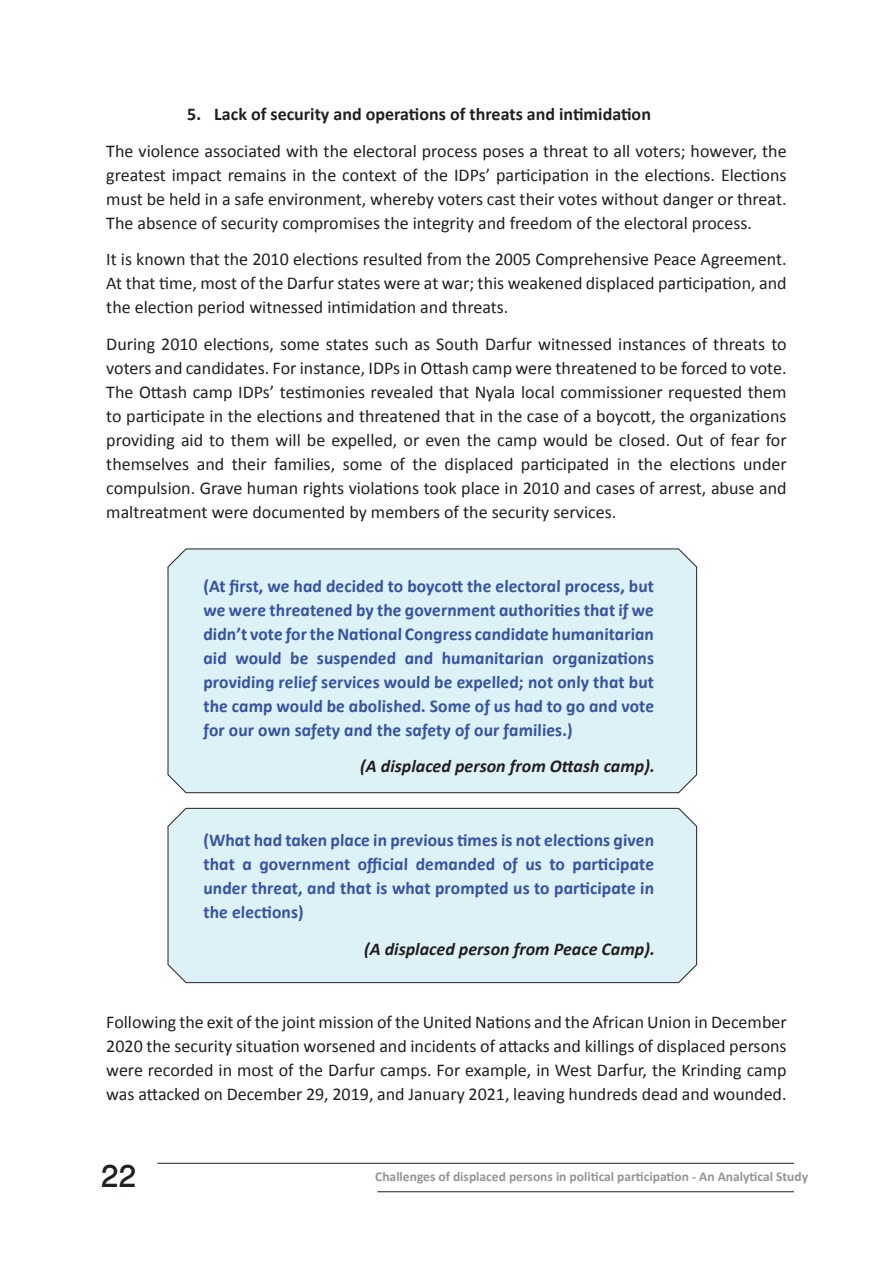
<style>
.page{position:relative;width:893px;height:1263px;background:#fff}
.page>*{position:absolute;margin:0;border:0;box-sizing:border-box;transform-origin:0 0}
.t1{font:500 43.5px "Win Soft Pro";color:#231f20}
.t2{font:18px/24px "Calibri";color:#231f20;text-align:justify}
.t3{font:italic 700 18px/24px "Calibri";letter-spacing:-.005em;color:#3853a3;text-align:justify}
.t4{font:italic 700 18px "Calibri";color:#231f20}
.t5{font:700 18px "Calibri";color:#231f20}
.t6{font:700 13.5px "Calibri";color:#939598}
</style>
<div class="page">
<hr style="left:157px;top:1163px;width:637px;height:1px;background:#231f20">
<hr style="left:377px;top:1191px;width:417px;height:1px;background:#231f20">
<div style="left:167px;top:548px;width:530px;height:245px;background:#ddf2f7"></div>
<div style="left:167px;top:807px;width:530px;height:176px;background:#ddf2f7"></div>
<p class="t5" style="left:187px;top:102px;width:465px">5. Lack of security and operations of threats and intimidation</p>
<p class="t2" style="left:106px;top:139px;width:682px">The violence associated with the electoral process poses a threat to all voters; however, the greatest impact remains in the context of the IDPs’ participation in the elections. Elections must be held in a safe environment, whereby voters cast their votes without danger or threat.<br>The absence of security compromises the integrity and freedom of the electoral process.</p>
<p class="t2" style="left:106px;top:247px;width:682px">It is known that the 2010 elections resulted from the 2005 Comprehensive Peace Agreement.<br>At that time, most of the Darfur states were at war; this weakened displaced participation, and the election period witnessed intimidation and threats.</p>
<p class="t2" style="left:106px;top:332px;width:682px">During 2010 elections, some states such as South Darfur witnessed instances of threats to voters and candidates. For instance, IDPs in Ottash camp were threatened to be forced to vote.<br>The Ottash camp IDPs’ testimonies revealed that Nyala local commissioner requested them to participate in the elections and threatened that in the case of a boycott, the organizations providing aid to them will be expelled, or even the camp would be closed. Out of fear for themselves and their families, some of the displaced participated in the elections under compulsion. Grave human rights violations took place in 2010 and cases of arrest, abuse and maltreatment were documented by members of the security services.</p>
<p class="t3" style="left:204px;top:574px;width:456px">(Atfirst,we had decided to boycott the electoralprocess,but we were threatened by the governmentauthoritiesthatif we didn’tvote forthe NationalCongresscandidate humanitarian aid would be suspended and humanitarian organizations providing relief serviceswould be expelled;notonly thatbut the camp would be abolished.Some of ushad to go and vote forourown safety and the safety of ourfamilies.)</p>
<p class="t4" style="left:360px;top:755px;width:296px">(A displaced person from Ottash camp).</p>
<p class="t3" style="left:204px;top:828px;width:456px">(Whathad taken place in previoustimesisnotelectionsgiven that a government official demanded of us to participate underthreat,and thatiswhatprompted usto participate in the elections)</p>
<p class="t4" style="left:364px;top:937px;width:292px">(A displaced person from Peace Camp).</p>
<p class="t2" style="left:106px;top:1010px;width:682px">Following the exit of the joint mission of the United Nations and the African Union in December 2020 the security situation worsened and incidents of attacks and killings of displaced persons were recorded in most of the Darfur camps. For example, in West Darfur, the Krinding camp was attacked on December 29, 2019, and January 2021, leaving hundreds dead and wounded.</p>
<h1 class="t1" style="left:101px;top:1145px;width:37px">22</h1>
<p class="t6" style="left:375px;top:1168px;width:434px">Challenges of displaced persons in political participation - An Analytical Study</p>
</div>
